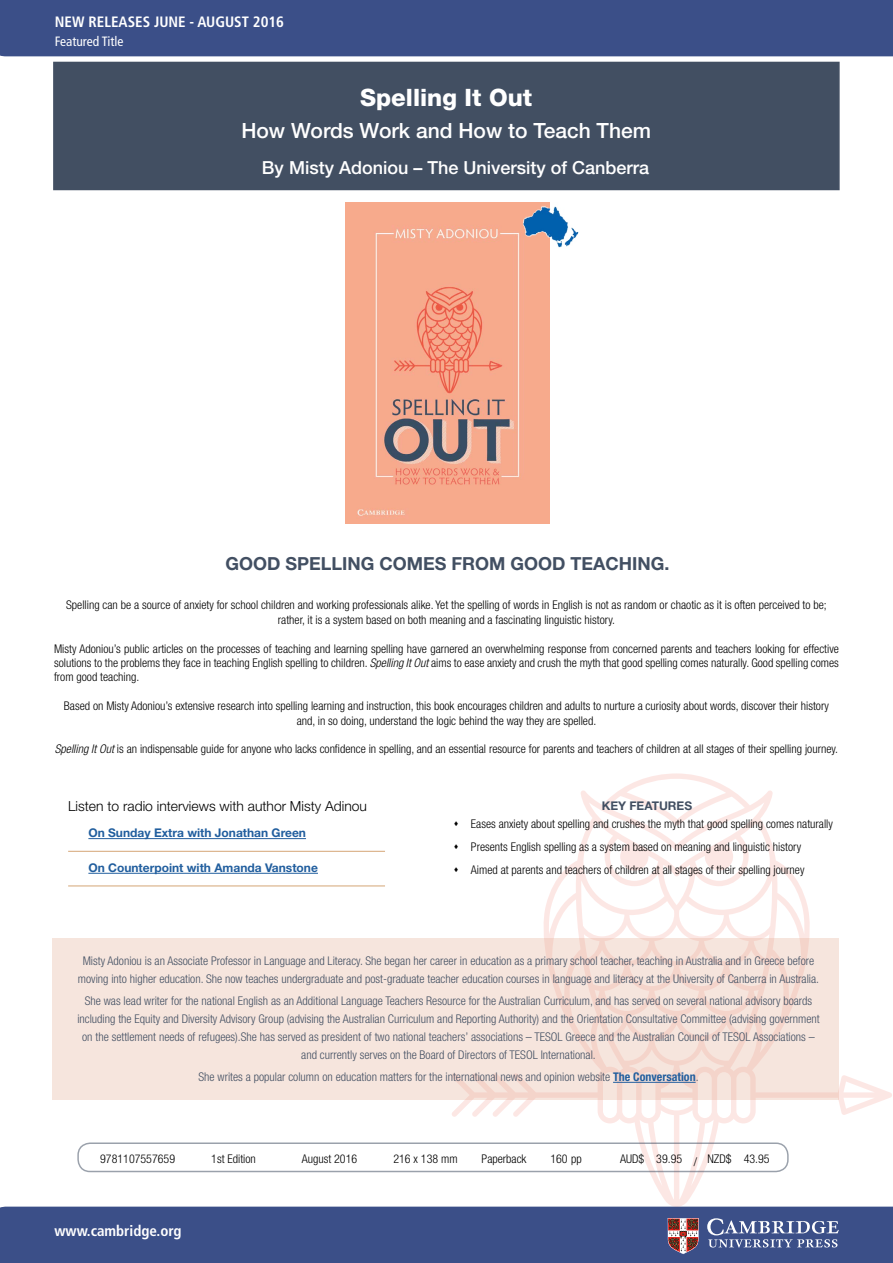
<style>
.page{position:relative;width:893px;height:1263px;background:#fff}
.page>*{position:absolute;margin:0;border:0;box-sizing:border-box;transform-origin:0 0}
.t1{font:800 24px "Helvetica Neue LT Std";color:#fff}
.t2{font:500 21px "Helvetica Neue LT Std";color:#fff}
.t3{font:500 18px "Helvetica Neue LT Std";color:#fff}
.t4{font:700 18px "Helvetica Neue LT Std";color:#424f62}
.t5{font:700 condensed 15px "Frutiger LT Std";color:#fff}
.t6{font:300 13.8px "Helvetica Neue LT Std";color:#000}
.t7{font:condensed 13.5px "Frutiger LT Std";color:#fff}
.t8{font:300 condensed 12px/14.4px "Helvetica Neue LT Std";color:#000;text-align:center}
.t9{font:300 condensed 12px/18px "Helvetica Neue LT Std";color:#424f62;text-align:center}
.t10{font:700 12px "Helvetica Neue LT Std";color:#215e9e}
.t11{font:700 12px "Helvetica Neue LT Std";color:#424f62}
.s1{font-style:italic}
.s2{font-weight:700;color:#215e9e}
</style>
<div class="page">
<div style="left:0;top:0;width:893px;height:56px;background:#3b4f88"></div>
<div style="left:0;top:1206px;width:893px;height:57px;background:#3b4f88"></div>
<svg style="left:668px;top:1218px;width:31px;height:36px"></svg>
<svg style="left:707px;top:1218px;width:132px;height:29px"></svg>
<svg style="left:451px;top:773px;width:441px;height:434px"></svg>
<div style="left:53px;top:62px;width:787px;height:128px;background:#424f62"></div>
<div style="left:77px;top:1142px;width:712px;height:30px;border:2px solid #424f62;border-radius:12px"></div>
<img style="left:345px;top:202px;width:204px;height:321px">
<svg style="left:52px;top:938px;width:786px;height:161px;fill:#f6e5dd"></svg>
<hr style="left:613px;top:1082px;width:83px;height:1px;background:#215e9e">
<hr style="left:68px;top:851px;width:317px;height:1px;background:#d5a576">
<hr style="left:88px;top:838px;width:218px;height:1px;background:#215e9e">
<hr style="left:68px;top:885px;width:317px;height:1px;background:#d5a576">
<hr style="left:88px;top:873px;width:230px;height:1px;background:#215e9e">
<img style="left:519px;top:202px;width:60px;height:49px">
<svg style="left:454px;top:821px;width:4px;height:5px"></svg>
<svg style="left:454px;top:844px;width:4px;height:5px"></svg>
<svg style="left:454px;top:867px;width:4px;height:5px"></svg>
<p class="t5" style="left:55px;top:13px;width:231px">NEW RELEASES JUNE - AUGUST 2016</p>
<p class="t7" style="left:55px;top:33px;width:70px">Featured Title</p>
<h1 class="t1" style="left:360px;top:83px;width:174px">Spelling It Out</h1>
<h2 class="t2" style="left:241px;top:118px;width:411px">How Words Work and How to Teach Them</h2>
<h3 class="t3" style="left:262px;top:157px;width:389px">By Misty Adoniou – The University of Canberra</h3>
<h3 class="t4" style="left:225px;top:553px;width:446px">GOOD SPELLING COMES FROM GOOD TEACHING.</h3>
<p class="t8" style="left:66px;top:598px;width:762px">Spelling can be a source of anxiety for school children and working professionals alike. Yet the spelling of words in English is not as random or chaotic as it is often perceived to be; rather, it is a system based on both meaning and a fascinating linguistic history.</p>
<p class="t8" style="left:54px;top:641px;width:786px;text-align:justify">Misty Adoniou’s public articles on the processes of teaching and learning spelling have garnered an overwhelming response from concerned parents and teachers looking for effective solutions to the problems they face in teaching English spelling to children. <span class="s1">Spelling It Out</span> aims to ease anxiety and crush the myth that good spelling comes naturally. Good spelling comes from good teaching.</p>
<p class="t8" style="left:64px;top:699px;width:767px">Based on Misty Adoniou’s extensive research into spelling learning and instruction, this book encourages children and adults to nurture a curiosity about words, discover their history and, in so doing, understand the logic behind the way they are spelled.</p>
<p class="t8" style="left:55px;top:742px;width:785px"><span class="s1">Spelling It Out</span> is an indispensable guide for anyone who lacks confidence in spelling, and an essential resource for parents and teachers of children at all stages of their spelling journey.</p>
<p class="t6" style="left:68px;top:798px;width:300px">Listen to radio interviews with author Misty Adinou</p>
<p class="t10" style="left:88px;top:826px;width:219px">On Sunday Extra with Jonathan Green</p>
<p class="t10" style="left:88px;top:860px;width:231px">On Counterpoint with Amanda Vanstone</p>
<p class="t11" style="left:602px;top:798px;width:92px">KEY FEATURES</p>
<p class="t8" style="left:471px;top:813px;width:363px;line-height:23px;text-align:left">Eases anxiety about spelling and crushes the myth that good spelling comes naturally<br>Presents English spelling as a system based on meaning and linguistic history<br>Aimed at parents and teachers of children at all stages of their spelling journey</p>
<p class="t9" style="left:78px;top:951px;width:743px">Misty Adoniou is an Associate Professor in Language and Literacy. She began her career in education as a primary school teacher, teaching in Australia and in Greece before moving into higher education. She now teaches undergraduate and post-graduate teacher education courses in language and literacy at the University of Canberra in Australia.</p>
<p class="t9" style="left:77px;top:991px;width:744px">She was lead writer for the national English as an Additional Language Teachers Resource for the Australian Curriculum, and has served on several national advisory boards including the Equity and Diversity Advisory Group (advising the Australian Curriculum and Reporting Authority) and the Orientation Consultative Committee (advising government on the settlement needs of refugees).She has served as president of two national teachers’ associations – TESOL Greece and the Australian Council of TESOL Associations – and currently serves on the Board of Directors of TESOL International.</p>
<p class="t9" style="left:199px;top:1068px;width:501px">She writes a popular column on education matters for the international news and opinion website <span class="s2">The Conversation</span>.</p>
<p class="t8" style="left:302px;top:1151px;width:57px">August 2016</p>
<p class="t8" style="left:393px;top:1151px;width:66px">216 x 138 mm</p>
<p class="t8" style="left:482px;top:1151px;width:46px">Paperback</p>
<p class="t8" style="left:620px;top:1151px;width:151px">AUD$ 39.95 / NZD$ 43.95</p>
<p class="t8" style="left:100px;top:1151px;width:76px">9781107557659</p>
<p class="t8" style="left:211px;top:1151px;width:46px">1st Edition</p>
<p class="t8" style="left:550px;top:1151px;width:33px">160 pp</p>
<p class="t5" style="left:55px;top:1222px;width:129px">www.cambridge.org</p>
</div>
